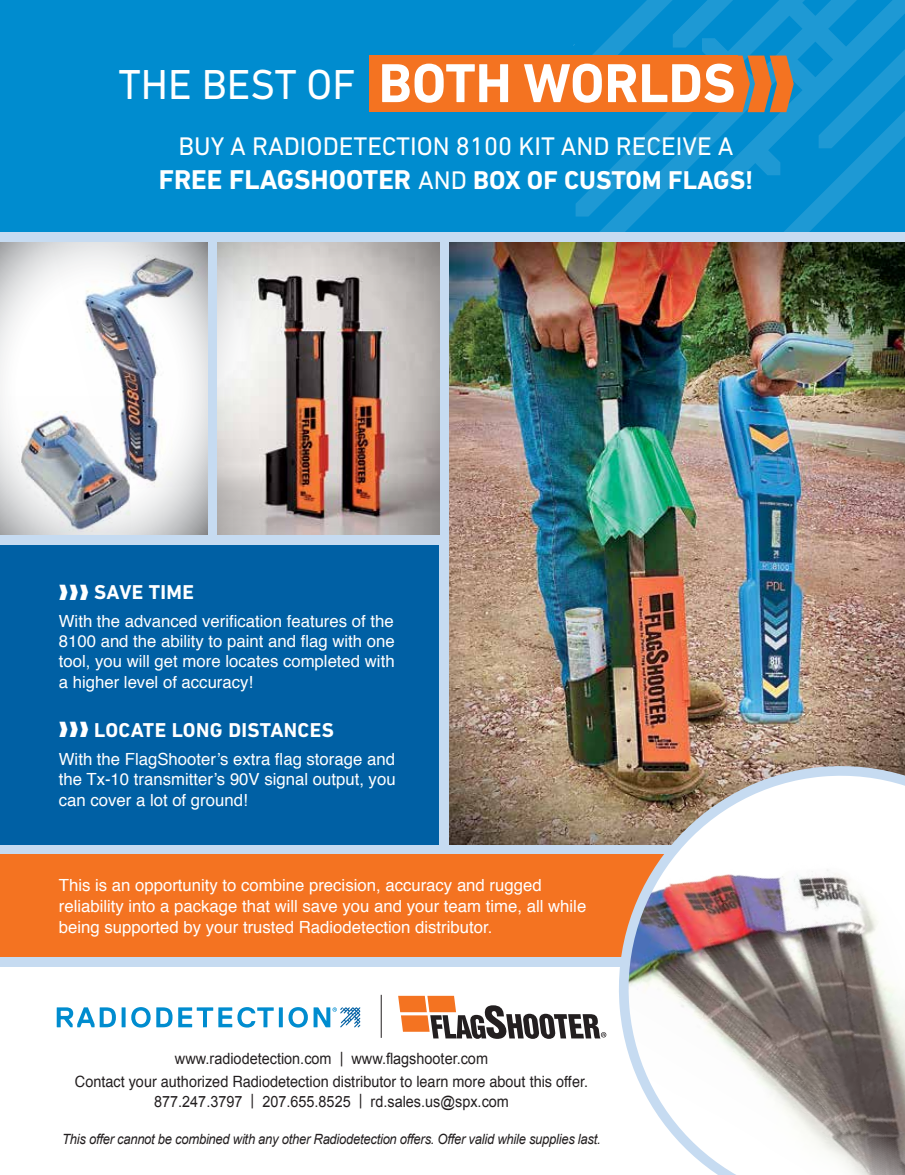
<style>
.page{position:relative;width:905px;height:1175px;background:#fff}
.page>*{position:absolute;margin:0;border:0;box-sizing:border-box;transform-origin:0 0}
.t1{font:700 55.65px "DIN Next LT Pro";color:#fff}
.t2{font:700 26.25px "DIN Next LT Pro";color:#fff}
.t3{font:25.95px "DIN Next LT Pro";color:#fff}
.t4{font:700 20.4px "DIN Next LT Pro";letter-spacing:.02em;color:#fff}
.t5{font:16.8px/20.1px "Helvetica";color:#fff;text-align:justify}
.t6{font:15.6px "Arial";color:#231f20;scale:.93 1}
.t7{font:15.6px "Helvetica";color:#231f20;scale:.93 1}
.t8{font:italic 14.1px "Arial";letter-spacing:-.02em;color:#231f20;scale:.92 1}
.s1{font-weight:400;font-size:42.6px}
.s2{font-size:27.6px}
.s3{font-weight:400;font-size:25.95px}
</style>
<div class="page">
<div style="left:0;top:0;width:904px;height:232px;background:#008ccf"></div>
<div style="left:0;top:232px;width:904px;height:734px;background:#c6dbf1"></div>
<div style="left:0;top:854px;width:904px;height:102px;background:#f47321"></div>
<div style="left:0;top:545px;width:439px;height:299px;background:#0060a4"></div>
<img style="left:449px;top:242px;width:455px;height:602px">
<img style="left:614px;top:761px;width:290px;height:413px">
<svg style="left:398px;top:995px;width:208px;height:43px"></svg>
<svg style="left:57px;top:1007px;width:59px;height:20px"></svg>
<svg style="left:122px;top:1007px;width:50px;height:20px"></svg>
<svg style="left:178px;top:1007px;width:182px;height:20px"></svg>
<hr style="left:381px;top:994px;width:1px;height:43px;background:#231f20">
<div style="left:369px;top:56px;width:368px;height:56px;background:#f47321"></div>
<svg style="left:573px;top:0;width:331px;height:285px"></svg>
<img style="left:218px;top:242px;width:221px;height:293px">
<img style="left:0;top:242px;width:207px;height:293px">
<h1 class="t1" style="left:118px;top:51px;width:618px"><span class="s1">THE BEST OF</span> BOTH WORLDS</h1>
<h3 class="t3" style="left:178px;top:131px;width:556px">BUY A RADIODETECTION 8100 KIT AND RECEIVE A</h3>
<h2 class="t2" style="left:159px;top:165px;width:596px"><span class="s2">FREE FLAGSHOOTER</span> <span class="s3">AND</span> BOX OF CUSTOM FLAGS!</h2>
<p class="t4" style="left:59px;top:580px;width:137px">❱ ❱ ❱ SAVE TIME</p>
<p class="t5" style="left:59px;top:612px;width:337px">With the advanced verification features of the 8100 and the ability to paint and flag with one tool, you will get more locates completed with a higher level of accuracy!</p>
<p class="t4" style="left:59px;top:718px;width:276px">❱ ❱ ❱ LOCATE LONG DISTANCES</p>
<p class="t5" style="left:59px;top:749px;width:338px">With the FlagShooter’s extra flag storage and the Tx-10 transmitter’s 90V signal output, you can cover a lot of ground!</p>
<p class="t5" style="left:59px;top:875px;width:529px;line-height:20.7px;text-align:left">This is an opportunity to combine precision, accuracy and rugged reliability into a package that will save you and your team time, all while being supported by your trusted Radiodetection distributor.</p>
<p class="t6" style="left:175px;top:1048px;width:338px">www.radiodetection.com | www.flagshooter.com</p>
<p class="t7" style="left:75px;top:1069px;width:553px">Contact your authorized Radiodetection distributor to learn more about this offer.</p>
<p class="t6" style="left:154px;top:1090px;width:383px">877.247.3797 | 207.655.8525 | rd.sales.us@spx.com</p>
<p class="t8" style="left:62px;top:1129px;width:587px">This offer cannot be combined with any other Radiodetection offers. Offer valid while supplies last.</p>
</div>
